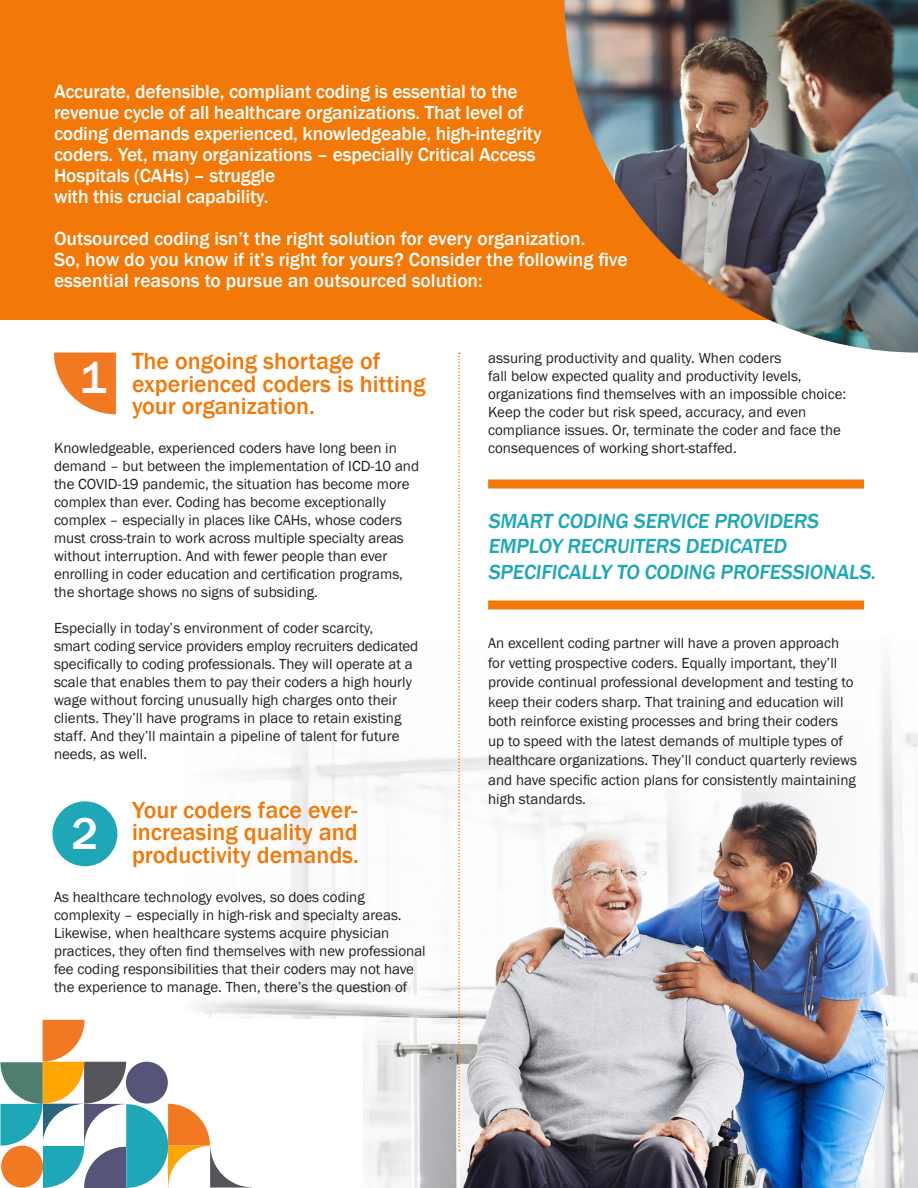
<style>
.page{position:relative;width:918px;height:1188px;background:#fff}
.page>*{position:absolute;margin:0;border:0;box-sizing:border-box;transform-origin:0 0}
.t1{font:500 45.6px "Franklin Gothic";color:#fff}
.t2{font:500 24px/22.5px "Franklin Gothic";color:#f27808}
.t3{font:500 21px "Franklin Gothic";color:#1ea8b7}
.t4{font:500 19.5px/21px "Franklin Gothic";letter-spacing:-.01em;color:#fff}
.t5{font:15px/18px "Franklin Gothic";color:#231f20}
</style>
<div class="page">
<img style="left:197px;top:670px;width:721px;height:518px">
<div style="left:0;top:0;width:918px;height:319px;background:#f27808"></div>
<div style="left:0;top:1020px;width:363px;height:168px;background:#fff"></div>
<svg style="left:0;top:1020px;width:252px;height:168px"></svg>
<svg style="left:458px;top:353px;width:2px;height:798px"></svg>
<svg style="left:54px;top:353px;width:62px;height:61px"></svg>
<div style="left:52px;top:801px;width:65px;height:65px;background:#1ea8b7;border-radius:50%"></div>
<img style="left:564px;top:0;width:354px;height:353px">
<div style="left:488px;top:480px;width:376px;height:9px;background:#f27808"></div>
<div style="left:488px;top:600px;width:376px;height:9px;background:#f27808"></div>
<p class="t4" style="left:54px;top:81px;width:489px">Accurate, defensible, compliant coding is essential to the revenue cycle of all healthcare organizations. That level of coding demands experienced, knowledgeable, high-integrity coders. Yet, many organizations – especially Critical Access Hospitals (CAHs) – struggle<br>with this crucial capability.</p>
<p class="t4" style="left:54px;top:228px;width:575px">Outsourced coding isn’t the right solution for every organization.<br>So, how do you know if it’s right for yours? Consider the following five essential reasons to pursue an outsourced solution:</p>
<p class="t2" style="left:132px;top:350px;width:295px">The ongoing shortage of experienced coders is hitting your organization.</p>
<p class="t5" style="left:54px;top:440px;width:367px">Knowledgeable, experienced coders have long been in demand – but between the implementation of ICD-10 and the COVID-19 pandemic, the situation has become more complex than ever. Coding has become exceptionally complex – especially in places like CAHs, whose coders must cross-train to work across multiple specialty areas without interruption. And with fewer people than ever enrolling in coder education and certification programs, the shortage shows no signs of subsiding.</p>
<p class="t5" style="left:54px;top:620px;width:366px">Especially in today’s environment of coder scarcity,<br>smart coding service providers employ recruiters dedicated specifically to coding professionals. They will operate at a scale that enables them to pay their coders a high hourly wage without forcing unusually high charges onto their clients. They’ll have programs in place to retain existing staff. And they’ll maintain a pipeline of talent for future needs, as well.</p>
<p class="t1" style="left:80px;top:349px;width:28px">1</p>
<p class="t2" style="left:132px;top:799px;width:228px;text-align:justify">Your coders face ever&shy;increasing quality and productivity demands.</p>
<p class="t5" style="left:54px;top:888px;width:373px">As healthcare technology evolves, so does coding complexity – especially in high-risk and specialty areas.<br>Likewise, when healthcare systems acquire physician practices, they often find themselves with new professional fee coding responsibilities that their coders may not have the experience to manage. Then, there’s the question of</p>
<p class="t1" style="left:72px;top:805px;width:28px">2</p>
<p class="t5" style="left:488px;top:349px;width:360px">assuring productivity and quality. When coders<br>fall below expected quality and productivity levels, organizations find themselves with an impossible choice:<br>Keep the coder but risk speed, accuracy, and even compliance issues. Or, terminate the coder and face the consequences of working short-staffed.</p>
<p class="t3" style="left:488px;top:508px;width:335px">SMART CODING SERVICE PROVIDERS</p>
<p class="t3" style="left:488px;top:533px;width:303px">EMPLOY RECRUITERS DEDICATED</p>
<p class="t3" style="left:488px;top:559px;width:392px">SPECIFICALLY TO CODING PROFESSIONALS.</p>
<p class="t5" style="left:488px;top:634px;width:370px;line-height:19.5px">An excellent coding partner will have a proven approach for vetting prospective coders. Equally important, they’ll provide continual professional development and testing to keep their coders sharp. That training and education will both reinforce existing processes and bring their coders up to speed with the latest demands of multiple types of healthcare organizations. They’ll conduct quarterly reviews and have specific action plans for consistently maintaining high standards.</p>
</div>
